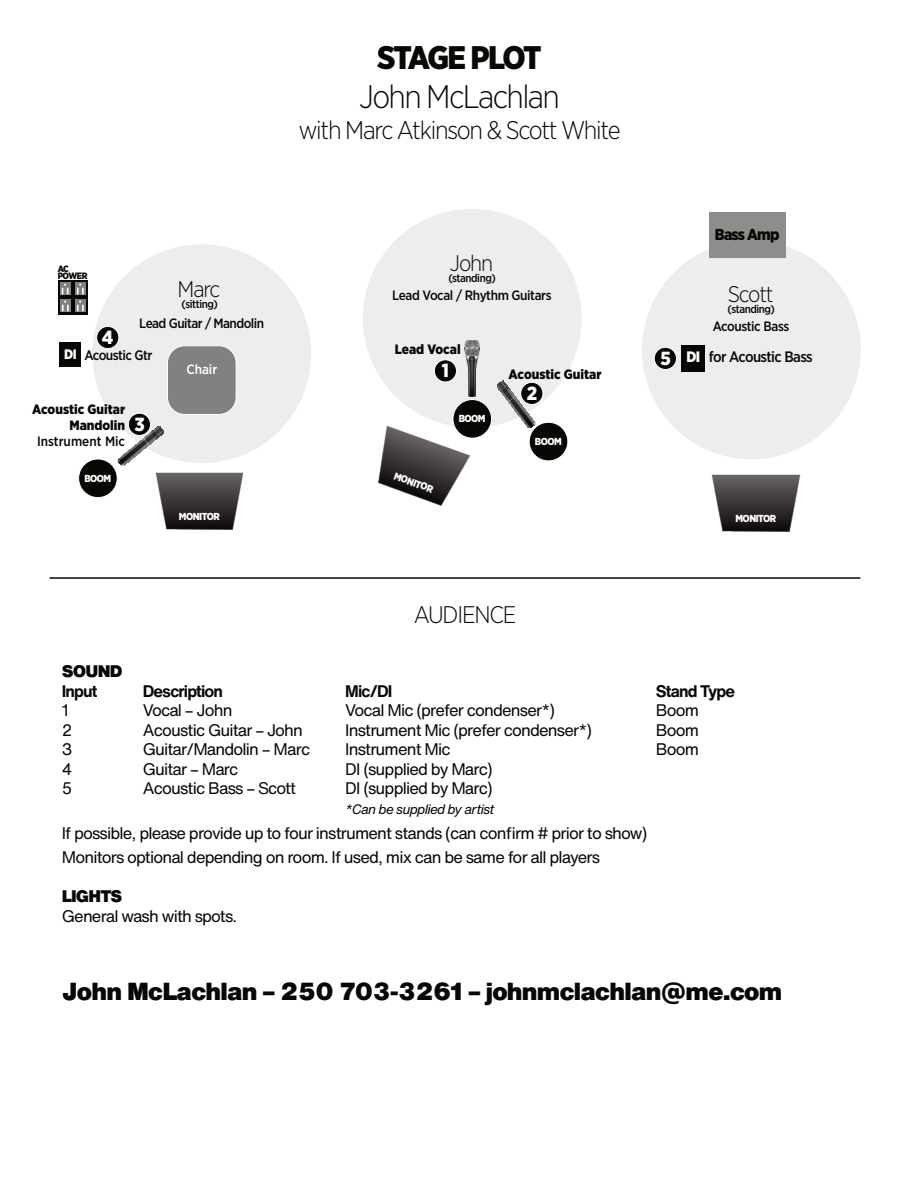
<style>
.page{position:relative;width:918px;height:1188px;background:#fff}
.page>*{position:absolute;margin:0;border:0;box-sizing:border-box;transform-origin:0 0}
.t1{font:300 32.7px "Gotham Narrow";letter-spacing:-.05em;color:#080704}
.t2{font:900 32.7px "Gotham Narrow";letter-spacing:-.075em;color:#080704}
.t3{font:300 25.5px "Gotham Narrow";letter-spacing:-.05em;color:#080704}
.t4{font:900 24.3px "Helvetica Now Text";letter-spacing:-.03em;color:#080704}
.t5{font:300 24px "Gotham Narrow";letter-spacing:-.05em;color:#080704}
.t6{font:300 22.5px "Gotham Narrow";letter-spacing:-.05em;color:#080704}
.t7{font:900 19.05px "Gotham Narrow";color:#fff}
.t8{font:16.5px/24px "Helvetica Now Text";letter-spacing:-.05em;color:#080704}
.t9{font:700 16.5px "Helvetica Now Text";letter-spacing:-.05em;color:#080704}
.t10{font:900 16.5px "Helvetica Now Text";letter-spacing:-.05em;color:#080704}
.t11{font:900 15.9px "Gotham Narrow";letter-spacing:-.05em;color:#080704}
.t12{font:500 15.15px "Gotham Narrow";letter-spacing:-.04em;color:#080704}
.t13{font:500 13.65px "Gotham Narrow";letter-spacing:-.04em;color:#080704}
.t14{font:500 13.5px "Gotham Narrow";letter-spacing:-.03em;color:#080704}
.t15{font:900 13.5px/16.2px "Gotham Narrow";color:#080704;text-align:right}
.t16{font:italic 13.5px "Helvetica Now Text";letter-spacing:-.05em;color:#080704}
.t17{font:500 13.5px "Gotham Narrow";color:#080704}
.t18{font:500 13.5px "Gotham Narrow";color:#fff}
.t19{font:500 11.25px "Gotham Narrow";letter-spacing:-.04em;color:#080704}
.t20{font:900 10.2px "Gotham Narrow";letter-spacing:-.05em;color:#fff}
.t21{font:900 9.15px/7.1px "Gotham Narrow";letter-spacing:-.05em;color:#080704}
.s1{font-weight:900;color:#fff}
</style>
<div class="page">
<hr style="left:50px;top:577px;width:810px;height:2px;background:#080704">
<div style="left:92px;top:244px;width:219px;height:219px;background:#ecedec;border-radius:50%"></div>
<img style="left:117px;top:426px;width:46px;height:40px">
<div style="left:78px;top:459px;width:40px;height:39px;background:#080704;border:1px solid #fff;border-radius:50%"></div>
<img style="left:155px;top:472px;width:89px;height:57px">
<div style="left:167px;top:345px;width:70px;height:70px;background:#82817f;border:1px solid #fff;border-radius:17px"></div>
<div style="left:60px;top:343px;width:21px;height:24px;background:#080704"></div>
<svg style="left:58px;top:280px;width:30px;height:35px"></svg>
<svg style="left:60px;top:283px;width:10px;height:12px"></svg>
<svg style="left:62px;top:284px;width:7px;height:10px"></svg>
<div style="left:75px;top:283px;width:10px;height:12px;background:#8a8987"></div>
<svg style="left:77px;top:284px;width:7px;height:10px"></svg>
<div style="left:75px;top:300px;width:10px;height:12px;background:#8a8987"></div>
<svg style="left:77px;top:301px;width:7px;height:10px"></svg>
<svg style="left:60px;top:300px;width:10px;height:12px"></svg>
<svg style="left:62px;top:301px;width:7px;height:10px"></svg>
<div style="left:128px;top:413px;width:23px;height:23px;background:#080704;border:1px solid #fff;border-radius:50%"></div>
<div style="left:96px;top:326px;width:23px;height:23px;background:#080704;border:1px solid #fff;border-radius:50%"></div>
<div style="left:363px;top:209px;width:219px;height:219px;background:#ecedec;border-radius:50%"></div>
<img style="left:465px;top:340px;width:14px;height:56px">
<img style="left:497px;top:381px;width:38px;height:47px">
<div style="left:453px;top:399px;width:39px;height:40px;background:#080704;border:1px solid #fff;border-radius:50%"></div>
<div style="left:434px;top:359px;width:23px;height:23px;background:#080704;border:1px solid #fff;border-radius:50%"></div>
<div style="left:520px;top:382px;width:23px;height:23px;background:#080704;border:1px solid #fff;border-radius:50%"></div>
<div style="left:529px;top:422px;width:39px;height:39px;background:#080704;border:1px solid #fff;border-radius:50%"></div>
<img style="left:379px;top:426px;width:91px;height:79px">
<div style="left:642px;top:240px;width:219px;height:219px;background:#ecedec;border-radius:50%"></div>
<div style="left:654px;top:347px;width:23px;height:23px;background:#080704;border:1px solid #fff;border-radius:50%"></div>
<img style="left:712px;top:474px;width:88px;height:57px">
<div style="left:682px;top:345px;width:23px;height:27px;background:#080704"></div>
<div style="left:709px;top:212px;width:77px;height:46px;background:#8f8c8c"></div>
<h1 class="t2" style="left:377px;top:43px;width:166px">STAGE PLOT</h1>
<h1 class="t1" style="left:359px;top:82px;width:202px">John McLachlan</h1>
<h2 class="t3" style="left:298px;top:118px;width:324px">with Marc Atkinson &amp; Scott White</h2>
<p class="t11" style="left:715px;top:227px;width:66px">Bass Amp</p>
<p class="t21" style="left:58px;top:266px;width:31px">AC<br>POWER</p>
<h3 class="t6" style="left:178px;top:279px;width:44px">Marc</h3>
<p class="t19" style="left:182px;top:299px;width:38px">(sitting)</p>
<h3 class="t6" style="left:450px;top:253px;width:45px">John</h3>
<p class="t19" style="left:448px;top:273px;width:49px">(standing)</p>
<p class="t14" style="left:392px;top:289px;width:161px">Lead Vocal / Rhythm Guitars</p>
<h3 class="t6" style="left:728px;top:284px;width:47px">Scott</h3>
<p class="t19" style="left:728px;top:304px;width:49px">(standing)</p>
<p class="t7" style="left:102px;top:329px;width:13px">4</p>
<p class="t14" style="left:139px;top:317px;width:126px">Lead Guitar / Mandolin</p>
<p class="t13" style="left:64px;top:349px;width:90px"><span class="s1">DI</span> Acoustic Gtr</p>
<p class="t18" style="left:186px;top:363px;width:32px">Chair</p>
<p class="t15" style="left:395px;top:342px;width:67px">Lead Vocal</p>
<p class="t7" style="left:442px;top:362px;width:9px">1</p>
<p class="t15" style="left:509px;top:367px;width:94px">Acoustic Guitar</p>
<p class="t7" style="left:660px;top:349px;width:12px">5</p>
<p class="t14" style="left:713px;top:321px;width:78px">Acoustic Bass</p>
<p class="t12" style="left:687px;top:350px;width:128px"><span class="s1">DI</span> for Acoustic Bass</p>
<p class="t7" style="left:527px;top:384px;width:12px">2</p>
<p class="t15" style="left:32px;top:402px;width:94px">Acoustic Guitar<br>Mandolin</p>
<p class="t17" style="left:37px;top:435px;width:90px">Instrument Mic</p>
<p class="t7" style="left:135px;top:415px;width:12px">3</p>
<p class="t20" style="left:459px;top:414px;width:28px">BOOM</p>
<p class="t20" style="left:535px;top:437px;width:28px">BOOM</p>
<p class="t20" style="left:84px;top:474px;width:28px">BOOM</p>
<p class="t20" style="left:396px;top:471px;width:42px;rotate:20deg">MONITOR</p>
<p class="t20" style="left:179px;top:512px;width:42px">MONITOR</p>
<p class="t20" style="left:735px;top:514px;width:42px">MONITOR</p>
<h3 class="t5" style="left:414px;top:604px;width:104px">AUDIENCE</h3>
<p class="t10" style="left:62px;top:663px;width:62px">SOUND</p>
<p class="t9" style="left:62px;top:682px;width:37px">Input</p>
<p class="t9" style="left:143px;top:682px;width:82px">Description</p>
<p class="t9" style="left:345px;top:682px;width:49px">Mic/DI</p>
<p class="t9" style="left:656px;top:682px;width:81px">Stand Type</p>
<p class="t8" style="left:62px;top:698px;width:9px">1</p>
<p class="t8" style="left:143px;top:698px;width:91px">Vocal – John</p>
<p class="t8" style="left:345px;top:698px;width:211px">Vocal Mic (prefer condenser*)</p>
<p class="t8" style="left:656px;top:698px;width:45px">Boom</p>
<p class="t8" style="left:62px;top:718px;width:12px">2</p>
<p class="t8" style="left:143px;top:718px;width:162px">Acoustic Guitar – John</p>
<p class="t8" style="left:345px;top:718px;width:248px">Instrument Mic (prefer condenser*)</p>
<p class="t8" style="left:656px;top:718px;width:45px">Boom</p>
<p class="t8" style="left:62px;top:737px;width:12px">3</p>
<p class="t8" style="left:143px;top:737px;width:169px">Guitar/Mandolin – Marc</p>
<p class="t8" style="left:345px;top:737px;width:107px">Instrument Mic</p>
<p class="t8" style="left:656px;top:737px;width:45px">Boom</p>
<p class="t8" style="left:62px;top:757px;width:12px">4</p>
<p class="t8" style="left:143px;top:757px;width:97px">Guitar – Marc</p>
<p class="t8" style="left:345px;top:757px;width:149px">DI (supplied by Marc)</p>
<p class="t8" style="left:62px;top:776px;width:12px">5</p>
<p class="t8" style="left:143px;top:776px;width:155px">Acoustic Bass – Scott</p>
<p class="t8" style="left:345px;top:776px;width:149px">DI (supplied by Marc)</p>
<p class="t16" style="left:345px;top:802px;width:151px">*Can be supplied by artist</p>
<p class="t8" style="left:62px;top:821px;width:587px">If possible, please provide up to four instrument stands (can confirm # prior to show)<br>Monitors optional depending on room. If used, mix can be same for all players</p>
<p class="t10" style="left:62px;top:888px;width:62px">LIGHTS</p>
<p class="t8" style="left:62px;top:904px;width:177px">General wash with spots.</p>
<h3 class="t4" style="left:62px;top:979px;width:722px">John McLachlan – 250 703-3261 – johnmclachlan@me.com</h3>
</div>
